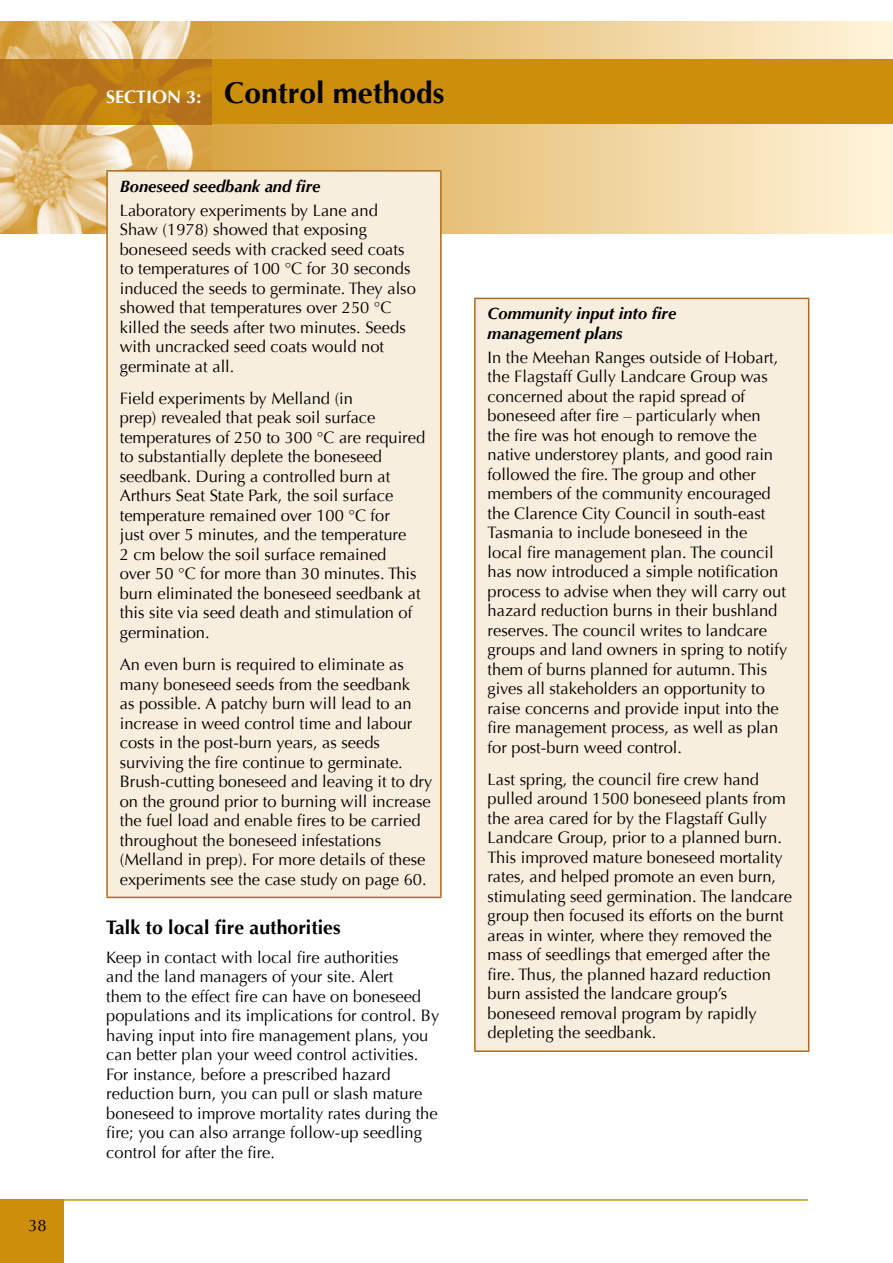
<style>
.page{position:relative;width:893px;height:1263px;background:#fff}
.page>*{position:absolute;margin:0;border:0;box-sizing:border-box;transform-origin:0 0}
.t1{font:700 30px "Optima";color:#000}
.t2{font:700 19.5px "Optima";color:#000}
.t3{font:16.5px/19.5px "Optima";color:#000}
.t4{font:italic 700 16.5px/19.5px "Optima";color:#000}
.s1{font-size:18px;color:#fff}
</style>
<div class="page">
<svg style="left:212px;top:21px;width:680px;height:213px;background:#eed198"></svg>
<div style="left:0;top:59px;width:893px;height:65px;background:#cc8e0b"></div>
<img style="left:0;top:21px;width:212px;height:213px">
<div style="left:0;top:1199px;width:64px;height:64px;background:#cc8e0b"></div>
<hr style="left:0;top:1199px;width:808px;height:2px;background:#cc8e0b">
<img style="left:0;top:60px;width:212px;height:64px">
<hr style="left:892px;top:21px;width:1px;height:213px;background:#fff5db">
<hr style="left:892px;top:59px;width:1px;height:65px;background:#cc8e0b">
<div style="left:107px;top:171px;width:334px;height:726px;background:#f8eedd"></div>
<hr style="left:106px;top:170px;width:336px;height:2px;background:#ad6a1e">
<hr style="left:106px;top:172px;width:2px;height:725px;background:#ad6a1e">
<hr style="left:440px;top:172px;width:2px;height:725px;background:#ad6a1e">
<hr style="left:106px;top:897px;width:336px;height:1px;background:#ad6a1e">
<div style="left:475px;top:298px;width:334px;height:753px;background:#f8eedd"></div>
<hr style="left:474px;top:298px;width:335px;height:1px;background:#ad6a1e">
<hr style="left:474px;top:299px;width:2px;height:751px;background:#ad6a1e">
<hr style="left:808px;top:299px;width:1px;height:751px;background:#ad6a1e">
<hr style="left:474px;top:1050px;width:335px;height:2px;background:#ad6a1e">
<p class="t3" style="left:28px;top:1216px;width:20px">38</p>
<h1 class="t1" style="left:106px;top:75px;width:340px"><span class="s1">SECTION 3:</span> Control methods</h1>
<p class="t4" style="left:120px;top:176px;width:202px">Boneseed seedbank and fire</p>
<p class="t3" style="left:120px;top:200px;width:298px">Laboratory experiments by Lane and Shaw (1978) showed that exposing boneseed seeds with cracked seed coats to temperatures of 100 °C for 30 seconds induced the seeds to germinate. They also showed that temperatures over 250 °C killed the seeds after two minutes. Seeds with uncracked seed coats would not germinate at all.</p>
<p class="t3" style="left:120px;top:389px;width:307px">Field experiments by Melland (in<br>prep) revealed that peak soil surface temperatures of 250 to 300 °C are required to substantially deplete the boneseed seedbank. During a controlled burn at Arthurs Seat State Park, the soil surface temperature remained over 100 °C for<br>just over 5 minutes, and the temperature<br>2 cm below the soil surface remained<br>over 50 °C for more than 30 minutes. This burn eliminated the boneseed seedbank at this site via seed death and stimulation of germination.</p>
<p class="t3" style="left:120px;top:655px;width:314px">An even burn is required to eliminate as many boneseed seeds from the seedbank<br>as possible. A patchy burn will lead to an increase in weed control time and labour costs in the post-burn years, as seeds surviving the fire continue to germinate.<br>Brush-cutting boneseed and leaving it to dry on the ground prior to burning will increase the fuel load and enable fires to be carried throughout the boneseed infestations (Melland in prep). For more details of these experiments see the case study on page 60.</p>
<p class="t2" style="left:106px;top:916px;width:236px">Talk to local fire authorities</p>
<p class="t3" style="left:106px;top:948px;width:334px">Keep in contact with local fire authorities<br>and the land managers of your site. Alert<br>them to the effect fire can have on boneseed populations and its implications for control. By having input into fire management plans, you can better plan your weed control activities.<br>For instance, before a prescribed hazard reduction burn, you can pull or slash mature boneseed to improve mortality rates during the fire; you can also arrange follow-up seedling control for after the fire.</p>
<p class="t4" style="left:488px;top:304px;width:190px">Community input into fire management plans</p>
<p class="t3" style="left:488px;top:347px;width:301px">In the Meehan Ranges outside of Hobart, the Flagstaff Gully Landcare Group was concerned about the rapid spread of boneseed after fire – particularly when<br>the fire was hot enough to remove the native understorey plants, and good rain followed the fire. The group and other members of the community encouraged the Clarence City Council in south-east Tasmania to include boneseed in the<br>local fire management plan. The council has now introduced a simple notification process to advise when they will carry out hazard reduction burns in their bushland reserves. The council writes to landcare groups and land owners in spring to notify them of burns planned for autumn. This gives all stakeholders an opportunity to raise concerns and provide input into the fire management process, as well as plan for post-burn weed control.</p>
<p class="t3" style="left:488px;top:770px;width:306px">Last spring, the council fire crew hand pulled around 1500 boneseed plants from the area cared for by the Flagstaff Gully Landcare Group, prior to a planned burn.<br>This improved mature boneseed mortality rates, and helped promote an even burn, stimulating seed germination. The landcare group then focused its efforts on the burnt areas in winter, where they removed the mass of seedlings that emerged after the fire. Thus, the planned hazard reduction burn assisted the landcare group’s boneseed removal program by rapidly depleting the seedbank.</p>
</div>
